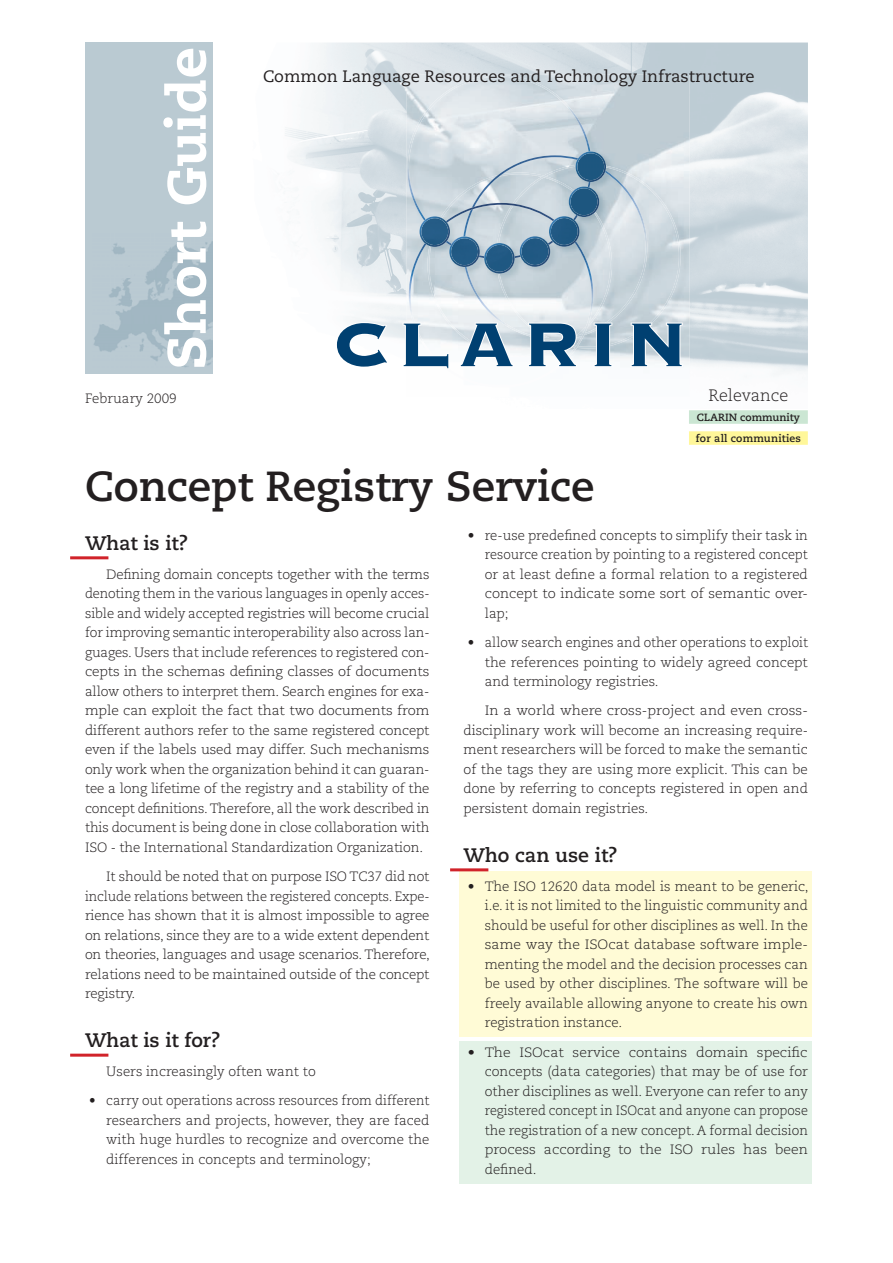
<style>
.page{position:relative;width:893px;height:1263px;background:#fff}
.page>*{position:absolute;margin:0;border:0;box-sizing:border-box;transform-origin:0 0}
.t1{font:80.85px "Copperplate Gothic Std 33 BC";letter-spacing:.08em;color:#004071}
.t2{font:800 54px "Caecilia";color:#fff}
.t3{font:700 42px "Caecilia";color:#231f20}
.t4{font:700 19.5px "Caecilia";color:#231f20}
.t5{font:16.5px "Caecilia";color:#231f20}
.t6{font:300 16.5px "Caecilia";color:#231f20}
.t7{font:300 13.5px/19.5px "Caecilia";color:#231f20;text-align:justify}
.t8{font:300 13.5px/19.5px "Caecilia";color:#231f20;text-align:justify;scale:1.05 1}
.t9{font:300 13.5px/19.5px "Caecilia";color:#231f20;text-align:justify;scale:.96 1}
.t10{font:700 10.5px/21px "Caecilia";color:#231f20}
</style>
<div class="page">
<img style="left:285px;top:43px;width:122px;height:296px">
<img style="left:406px;top:43px;width:402px;height:52px">
<img style="left:690px;top:95px;width:118px;height:277px">
<div style="left:85px;top:43px;width:128px;height:331px;background:#bacad2"></div>
<img style="left:94px;top:241px;width:119px;height:126px">
<img style="left:407px;top:74px;width:283px;height:291px">
<img style="left:407px;top:75px;width:183px;height:183px">
<img style="left:613px;top:165px;width:68px;height:183px">
<img style="left:463px;top:155px;width:184px;height:185px">
<img style="left:409px;top:203px;width:184px;height:162px">
<img style="left:575px;top:151px;width:31px;height:31px">
<img style="left:569px;top:186px;width:30px;height:31px">
<img style="left:549px;top:216px;width:30px;height:31px">
<img style="left:520px;top:236px;width:30px;height:31px">
<img style="left:484px;top:243px;width:31px;height:31px">
<img style="left:449px;top:236px;width:31px;height:31px">
<img style="left:419px;top:216px;width:31px;height:31px">
<svg style="left:335px;top:321px;width:55px;height:18px"></svg>
<svg style="left:402px;top:322px;width:48px;height:43px"></svg>
<svg style="left:459px;top:322px;width:56px;height:43px"></svg>
<svg style="left:527px;top:322px;width:51px;height:43px"></svg>
<svg style="left:593px;top:322px;width:20px;height:43px"></svg>
<svg style="left:630px;top:322px;width:54px;height:43px"></svg>
<div style="left:689px;top:410px;width:119px;height:14px;background:#cbe6d3"></div>
<div style="left:689px;top:431px;width:119px;height:14px;background:#fff79a"></div>
<div style="left:459px;top:1040px;width:353px;height:143px;background:#e3f2e7"></div>
<div style="left:459px;top:871px;width:353px;height:166px;background:#fffbd6"></div>
<hr style="left:70px;top:1054px;width:38px;height:3px;background:#d1232a">
<hr style="left:70px;top:556px;width:38px;height:3px;background:#d1232a">
<hr style="left:450px;top:868px;width:38px;height:3px;background:#d1232a">
<h2 class="t2" style="left:153px;top:369px;width:323px;rotate:-90deg">Short Guide</h2>
<p class="t7" style="left:85px;top:389px;width:93px">February 2009</p>
<p class="t5" style="left:263px;top:66px;width:493px">Common Language Resources and Technology Infrastructure</p>
<h1 class="t1" style="left:332px;top:304px;width:357px">CLARIN</h1>
<p class="t6" style="left:708px;top:386px;width:81px">Relevance</p>
<p class="t10" style="left:696px;top:407px;width:107px">CLARIN community for all communities</p>
<h3 class="t3" style="left:85px;top:461px;width:511px">Concept Registry Service</h3>
<h3 class="t4" style="left:85px;top:531px;width:105px">What is it?</h3>
<p class="t7" style="left:85px;top:565px;width:346px;text-indent:21px">Defining domain concepts together with the terms denoting them in the various languages in openly acces&shy;sible and widely accepted registries will become crucial for improving semantic interoperability also across lan&shy;guages. Users that include references to registered con&shy;cepts in the schemas defining classes of documents allow others to interpret them. Search engines for exa&shy;mple can exploit the fact that two documents from different authors refer to the same registered concept even if the labels used may differ. Such mechanisms only work when the organization behind it can guaran&shy;tee a long lifetime of the registry and a stability of the concept definitions. Therefore, all the work described in this document is being done in close collaboration with ISO - the International Standardization Organization.</p>
<p class="t7" style="left:85px;top:867px;width:346px;text-indent:21px">It should be noted that on purpose ISO TC37 did not include relations between the registered concepts. Expe&shy;rience has shown that it is almost impossible to agree on relations, since they are to a wide extent dependent on theories, languages and usage scenarios. Therefore, relations need to be maintained outside of the concept registry.</p>
<h3 class="t4" style="left:85px;top:1028px;width:137px">What is it for?</h3>
<p class="t7" style="left:106px;top:1062px;width:211px">Users increasingly often want to</p>
<p class="t7" style="left:106px;top:1091px;width:325px;text-indent:-17px">• carry out operations across resources from different researchers and projects, however, they are faced with huge hurdles to recognize and overcome the differences in concepts and terminology;</p>
<p class="t7" style="left:485px;top:526px;width:325px;text-indent:-17px">• re-use predefined concepts to simplify their task in resource creation by pointing to a registered concept or at least define a formal relation to a registered concept to indicate some sort of semantic over&shy;lap;</p>
<p class="t9" style="left:485px;top:633px;width:338px;text-indent:-17px">• allow search engines and other operations to exploit the references pointing to widely agreed concept and terminology registries.</p>
<p class="t8" style="left:463px;top:701px;width:330px;text-indent:21px">In a world where cross-project and even cross&shy;disciplinary work will become an increasing require&shy;ment researchers will be forced to make the semantic of the tags they are using more explicit. This can be done by referring to concepts registered in open and persistent domain registries.</p>
<h3 class="t4" style="left:463px;top:843px;width:156px">Who can use it?</h3>
<p class="t7" style="left:485px;top:877px;width:325px;text-indent:-17px">• The ISO 12620 data model is meant to be generic, i.e. it is not limited to the linguistic community and should be useful for other disciplines as well. In the same way the ISOcat database software imple&shy;menting the model and the decision processes can be used by other disciplines. The software will be freely available allowing anyone to create his own registration instance.</p>
<p class="t8" style="left:485px;top:1042px;width:309px;text-indent:-17px">• The ISOcat service contains domain specific concepts (data categories) that may be of use for other disciplines as well. Everyone can refer to any registered concept in ISOcat and anyone can propose the registration of a new concept. A formal decision process according to the ISO rules has been defined.</p>
</div>
